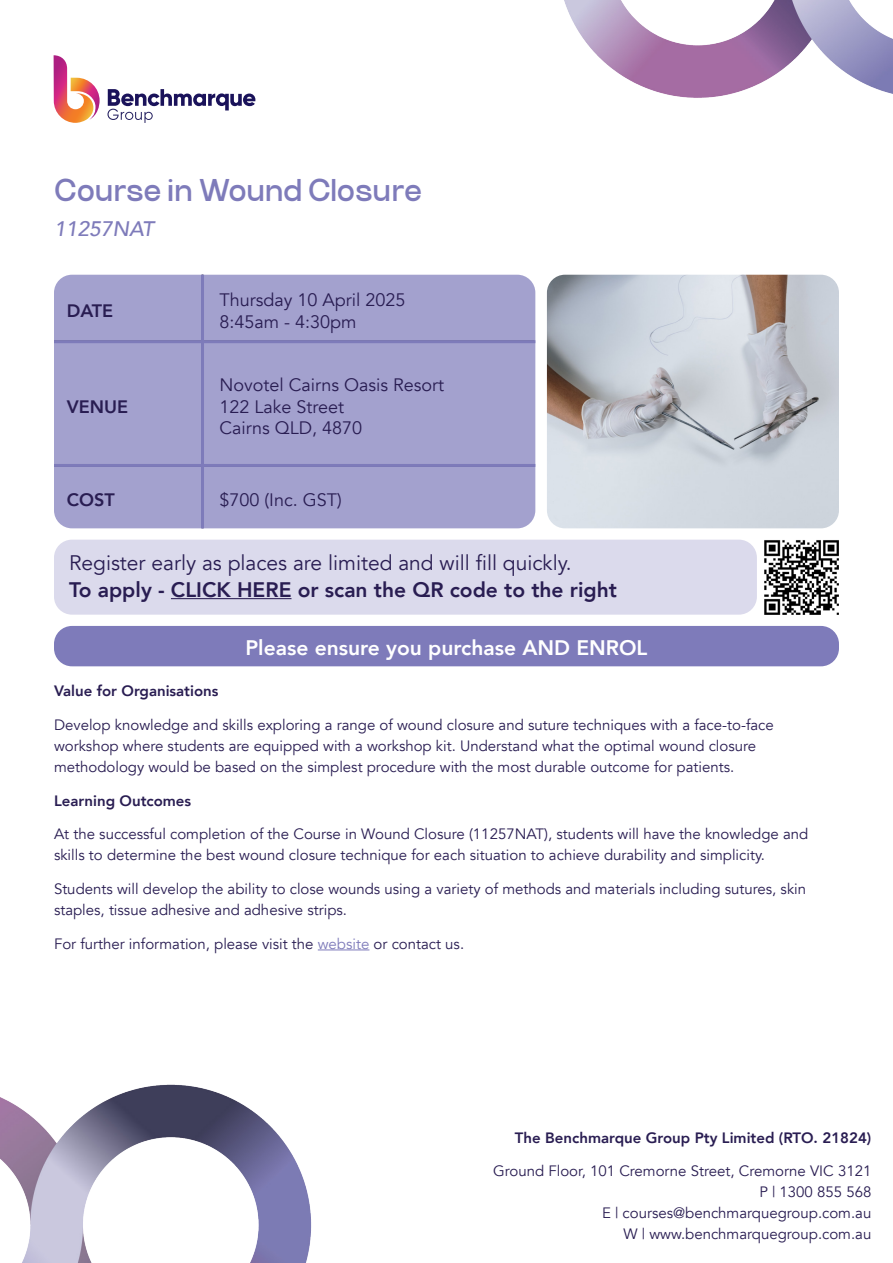
<style>
.page{position:relative;width:893px;height:1263px;background:#fff}
.page>*{position:absolute;margin:0;border:0;box-sizing:border-box;transform-origin:0 0}
.t1{font:700 30px "Craftwork Sans";color:#7e7bba}
.t2{font:21px "Avenir";color:#291d52}
.t3{font:800 21px "Avenir";color:#291d52}
.t4{font:800 21px "Avenir";color:#fff}
.t5{font:italic 500 21px "Avenir";color:#7e7bba}
.t6{font:18px "Avenir";color:#291d52}
.t7{font:800 18px "Avenir";color:#291d52}
.BODY_TEXT{font:15px/21px "Avenir";color:#291d52}
.BODY_TEXT-2{font:800 15px "Avenir";color:#291d52}
.s1{color:#7e7bba}
</style>
<div class="page">
<img style="left:0;top:0;width:893px;height:1263px">
<div style="left:54px;top:275px;width:481px;height:253px;background:#a3a1ce;border-radius:18px"></div>
<svg style="left:54px;top:55px;width:46px;height:68px"></svg>
<svg style="left:107px;top:89px;width:148px;height:34px"></svg>
<div style="left:54px;top:540px;width:703px;height:75px;background:#dbdaec;border-radius:18px"></div>
<hr style="left:201px;top:275px;width:3px;height:253px;background:#7e7bba">
<hr style="left:54px;top:340px;width:481px;height:3px;background:#7e7bba">
<hr style="left:54px;top:464px;width:481px;height:3px;background:#7e7bba">
<hr style="left:171px;top:598px;width:120px;height:1px;background:#291d52">
<img style="left:547px;top:275px;width:292px;height:253px">
<hr style="left:318px;top:949px;width:51px;height:1px;background:#7e7bba">
<div style="left:54px;top:626px;width:785px;height:40px;background:#7e7bba;border-radius:18px"></div>
<img style="left:764px;top:540px;width:75px;height:75px">
<p class="t1" style="left:54px;top:172px;width:370px">Course in Wound Closure</p>
<p class="t5" style="left:54px;top:216px;width:102px">11257NAT</p>
<p class="t7" style="left:67px;top:297px;width:48px">DATE</p>
<p class="t6" style="left:220px;top:289px;width:188px">Thursday 10 April 2025</p>
<p class="t6" style="left:220px;top:311px;width:139px">8:45am - 4:30pm</p>
<p class="t7" style="left:67px;top:392px;width:63px">VENUE</p>
<p class="t6" style="left:220px;top:374px;width:226px">Novotel Cairns Oasis Resort</p>
<p class="t6" style="left:220px;top:396px;width:126px">122 Lake Street</p>
<p class="t6" style="left:220px;top:417px;width:144px">Cairns QLD, 4870</p>
<p class="t7" style="left:67px;top:486px;width:49px">COST</p>
<p class="t6" style="left:220px;top:489px;width:124px">$700 (Inc. GST)</p>
<p class="t2" style="left:69px;top:550px;width:504px">Register early as places are limited and will fill quickly.</p>
<p class="t3" style="left:69px;top:573px;width:549px">To apply - CLICK HERE or scan the QR code to the right</p>
<p class="t4" style="left:245px;top:631px;width:404px">Please ensure you purchase AND ENROL</p>
<p class="BODY_TEXT-2" style="left:54px;top:679px;width:166px">Value for Organisations</p>
<p class="BODY_TEXT" style="left:54px;top:714px;width:721px">Develop knowledge and skills exploring a range of wound closure and suture techniques with a face-to-face workshop where students are equipped with a workshop kit. Understand what the optimal wound closure methodology would be based on the simplest procedure with the most durable outcome for patients.</p>
<p class="BODY_TEXT-2" style="left:54px;top:789px;width:139px">Learning Outcomes</p>
<p class="BODY_TEXT" style="left:54px;top:824px;width:756px">At the successful completion of the Course in Wound Closure (11257NAT), students will have the knowledge and skills to determine the best wound closure technique for each situation to achieve durability and simplicity.</p>
<p class="BODY_TEXT" style="left:54px;top:879px;width:754px">Students will develop the ability to close wounds using a variety of methods and materials including sutures, skin staples, tissue adhesive and adhesive strips.</p>
<p class="BODY_TEXT" style="left:54px;top:933px;width:412px">For further information, please visit the <span class="s1">website</span> or contact us.</p>
<p class="BODY_TEXT-2" style="left:515px;top:1126px;width:358px">The Benchmarque Group Pty Limited (RTO. 21824)</p>
<p class="BODY_TEXT" style="left:493px;top:1161px;width:380px;text-align:right">Ground Floor, 101 Cremorne Street, Cremorne VIC 3121<br>P | 1300 855 568<br>E | courses@benchmarquegroup.com.au<br>W | www.benchmarquegroup.com.au</p>
</div>
